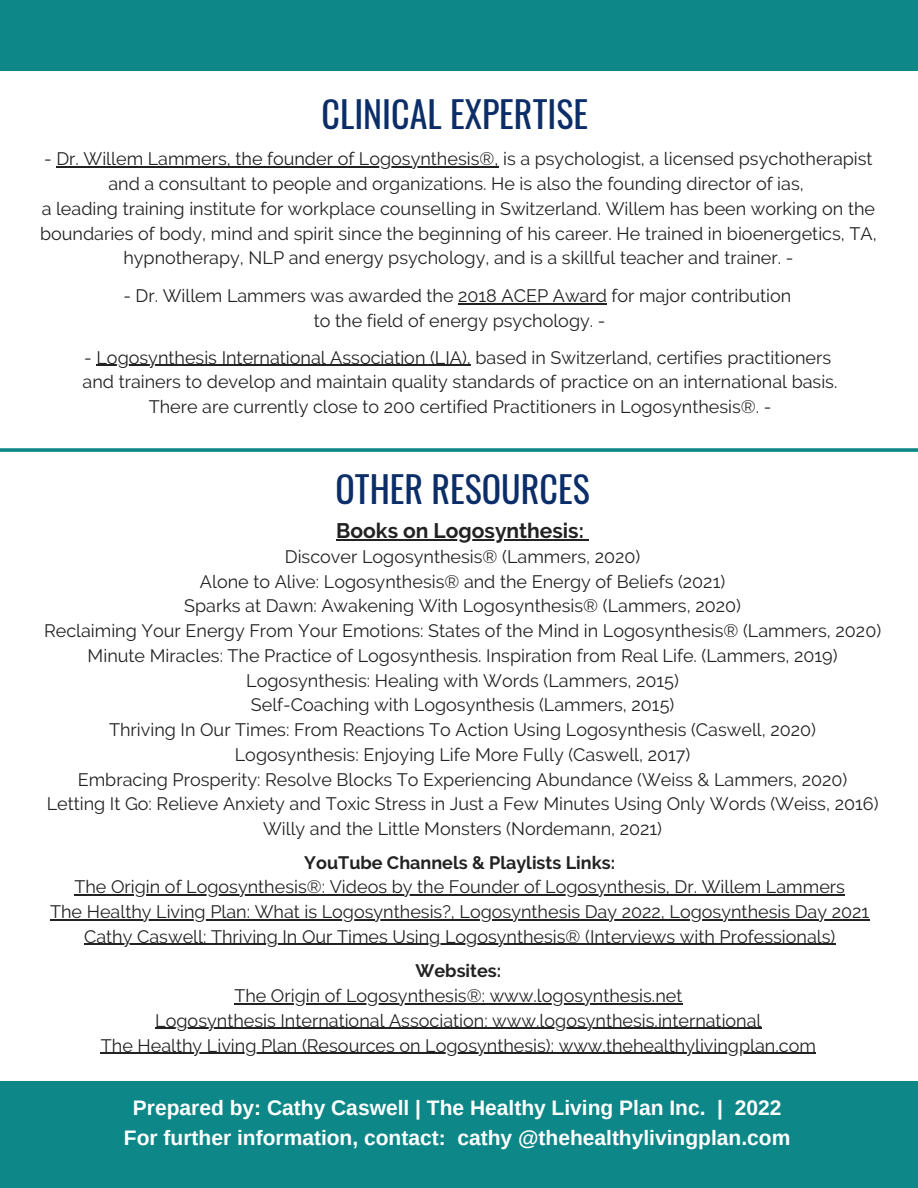
<style>
.page{position:relative;width:918px;height:1188px;background:#fff}
.page>*{position:absolute;margin:0;border:0;box-sizing:border-box;transform-origin:0 0}
.t1{font:36px "Oswald";color:#0c2e68}
.t2{font:700 21px "Arimo";color:#fff}
.t3{font:700 21px "Raleway";color:#222}
.t4{font:18px/24.8px "Raleway";color:#222;text-align:center}
.t5{font:700 18px "Raleway";color:#222}
</style>
<div class="page">
<svg style="left:0;top:448px;width:918px;height:4px;background:#249292"></svg>
<div style="left:0;top:1081px;width:918px;height:107px;background:#0d8787"></div>
<hr style="left:458px;top:303px;width:149px;height:1px;background:#222">
<hr style="left:74px;top:894px;width:771px;height:2px;background:#222">
<hr style="left:50px;top:919px;width:819px;height:1px;background:#222">
<hr style="left:84px;top:944px;width:751px;height:1px;background:#222">
<hr style="left:96px;top:365px;width:375px;height:1px;background:#222">
<hr style="left:234px;top:1003px;width:448px;height:1px;background:#222">
<hr style="left:155px;top:1028px;width:337px;height:1px;background:#222">
<hr style="left:492px;top:1028px;width:269px;height:1px;background:#222">
<hr style="left:101px;top:1053px;width:715px;height:1px;background:#222">
<hr style="left:56px;top:167px;width:443px;height:1px;background:#222">
<hr style="left:336px;top:539px;width:253px;height:1px;background:#222">
<div style="left:0;top:0;width:918px;height:71px;background:#0d8787"></div>
<p class="t1" style="left:322px;top:86px;width:268px">CLINICAL EXPERTISE</p>
<p class="t4" style="left:44px;top:147px;width:830px">- Dr. Willem Lammers, the founder of Logosynthesis®, is a psychologist, a licensed psychotherapist</p>
<p class="t4" style="left:108px;top:172px;width:697px">and a consultant to people and organizations. He is also the founding director of ias,</p>
<p class="t4" style="left:40px;top:196px;width:838px">a leading training institute for workplace counselling in Switzerland. Willem has been working on the boundaries of body, mind and spirit since the beginning of his career. He trained in bioenergetics, TA, hypnotherapy, NLP and energy psychology, and is a skillful teacher and trainer. -</p>
<p class="t4" style="left:123px;top:283px;width:670px">- Dr. Willem Lammers was awarded the 2018 ACEP Award for major contribution</p>
<p class="t4" style="left:314px;top:308px;width:293px">to the field of energy psychology. -</p>
<p class="t4" style="left:84px;top:345px;width:748px">- Logosynthesis International Association (LIA), based in Switzerland, certifies practitioners</p>
<p class="t4" style="left:83px;top:370px;width:756px">and trainers to develop and maintain quality standards of practice on an international basis.</p>
<p class="t4" style="left:149px;top:394px;width:624px">There are currently close to 200 certified Practitioners in Logosynthesis®. -</p>
<p class="t1" style="left:335px;top:461px;width:256px">OTHER RESOURCES</p>
<p class="t3" style="left:336px;top:518px;width:249px">Books on Logosynthesis:</p>
<p class="t4" style="left:285px;top:544px;width:357px">Discover Logosynthesis® (Lammers, 2020)</p>
<p class="t4" style="left:200px;top:569px;width:527px">Alone to Alive: Logosynthesis® and the Energy of Beliefs (2021)</p>
<p class="t4" style="left:184px;top:594px;width:558px">Sparks at Dawn: Awakening With Logosynthesis® (Lammers, 2020)</p>
<p class="t4" style="left:44px;top:618px;width:839px">Reclaiming Your Energy From Your Emotions: States of the Mind in Logosynthesis® (Lammers, 2020)</p>
<p class="t4" style="left:88px;top:643px;width:751px">Minute Miracles: The Practice of Logosynthesis. Inspiration from Real Life. (Lammers, 2019)</p>
<p class="t4" style="left:246px;top:668px;width:434px">Logosynthesis: Healing with Words (Lammers, 2015)</p>
<p class="t4" style="left:251px;top:693px;width:425px">Self-Coaching with Logosynthesis (Lammers, 2015)</p>
<p class="t4" style="left:109px;top:717px;width:708px">Thriving In Our Times: From Reactions To Action Using Logosynthesis (Caswell, 2020)</p>
<p class="t4" style="left:235px;top:742px;width:457px">Logosynthesis: Enjoying Life More Fully (Caswell, 2017)</p>
<p class="t4" style="left:78px;top:767px;width:771px">Embracing Prosperity: Resolve Blocks To Experiencing Abundance (Weiss &amp; Lammers, 2020)</p>
<p class="t4" style="left:47px;top:792px;width:833px">Letting It Go: Relieve Anxiety and Toxic Stress in Just a Few Minutes Using Only Words (Weiss, 2016)</p>
<p class="t4" style="left:263px;top:816px;width:401px">Willy and the Little Monsters (Nordemann, 2021)</p>
<p class="t5" style="left:304px;top:852px;width:312px">YouTube Channels &amp; Playlists Links:</p>
<p class="t4" style="left:74px;top:875px;width:772px">The Origin of Logosynthesis®: Videos by the Founder of Logosynthesis, Dr. Willem Lammers</p>
<p class="t4" style="left:50px;top:899px;width:821px">The Healthy Living Plan: What is Logosynthesis?, Logosynthesis Day 2022, Logosynthesis Day 2021</p>
<p class="t4" style="left:84px;top:924px;width:753px">Cathy Caswell: Thriving In Our Times Using Logosynthesis® (Interviews with Professionals)</p>
<p class="t5" style="left:416px;top:960px;width:87px">Websites:</p>
<p class="t4" style="left:234px;top:983px;width:450px">The Origin of Logosynthesis®: www.logosynthesis.net</p>
<p class="t4" style="left:155px;top:1008px;width:608px">Logosynthesis International Association: www.logosynthesis.international</p>
<p class="t4" style="left:101px;top:1033px;width:717px">The Healthy Living Plan (Resources on Logosynthesis): www.thehealthylivingplan.com</p>
<p class="t2" style="left:133px;top:1096px;width:650px">Prepared by: Cathy Caswell | The Healthy Living Plan Inc. | 2022</p>
<p class="t2" style="left:124px;top:1126px;width:668px">For further information, contact: cathy @thehealthylivingplan.com</p>
</div>
